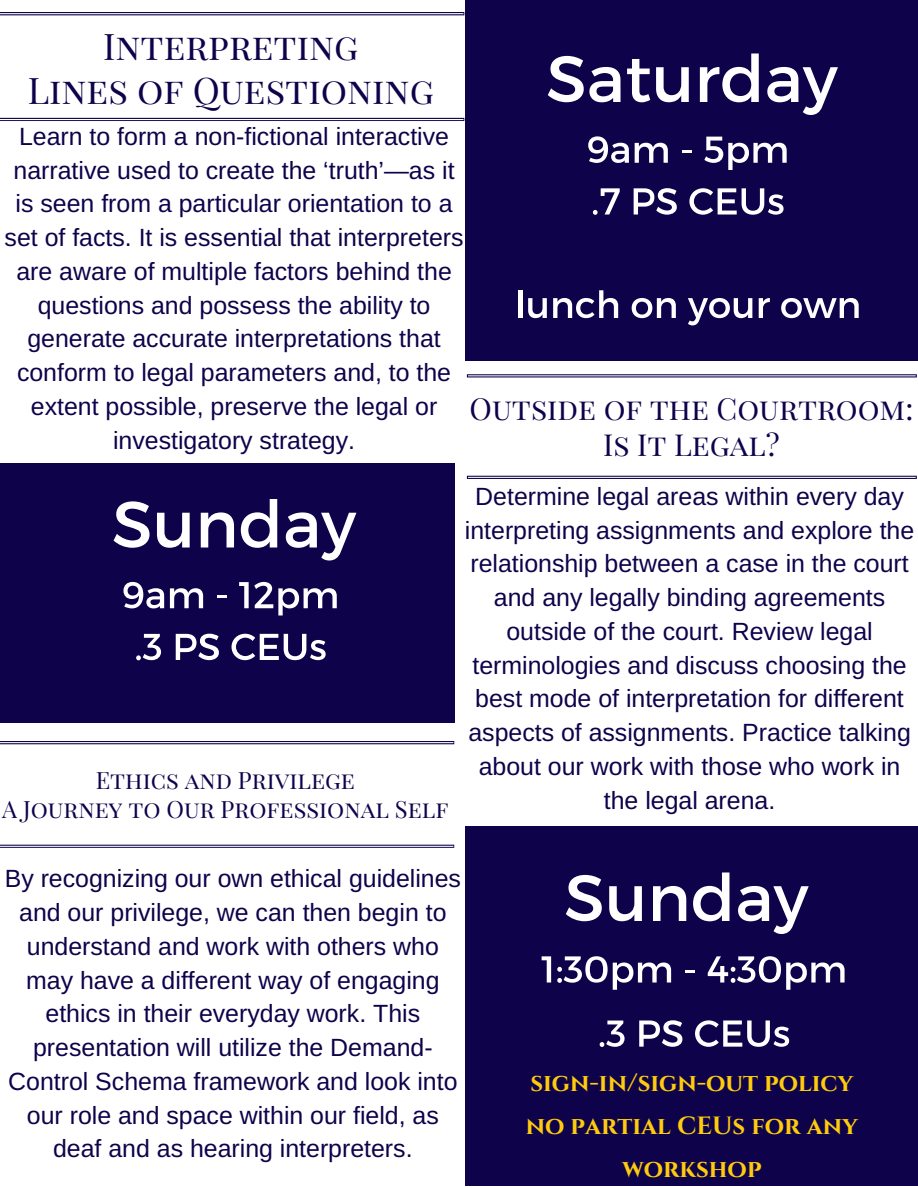
<style>
.page{position:relative;width:918px;height:1188px;background:#fff}
.page>*{position:absolute;margin:0;border:0;box-sizing:border-box;transform-origin:0 0}
.t1{font:36.6px/43.8px "Playfair Display SC";color:#0e034b;text-align:center}
.t2{font:30.3px/36px "Playfair Display SC";color:#0e034b;text-align:center}
.t3{font:24.9px/33.8px "Arimo";color:#0e034b;text-align:center}
.t4{font:700 24.9px/42.8px "Cinzel";color:#ffcb0d;text-align:center}
.t5{font:23.85px/28.2px "Playfair Display SC";color:#0e034b;text-align:center}
</style>
<div class="page">
<div style="left:0;top:0;width:918px;height:1186px;background:#0e034b"></div>
<div style="left:0;top:0;width:465px;height:463px;background:#fff"></div>
<div style="left:456px;top:361px;width:462px;height:464px;background:#fff"></div>
<div style="left:0;top:723px;width:465px;height:463px;background:#fff"></div>
<svg style="left:0;top:12px;width:465px;height:3px"></svg>
<svg style="left:0;top:118px;width:465px;height:3px"></svg>
<svg style="left:467px;top:374px;width:450px;height:3px"></svg>
<svg style="left:467px;top:476px;width:450px;height:3px"></svg>
<svg style="left:0;top:741px;width:454px;height:3px"></svg>
<svg style="left:0;top:845px;width:454px;height:3px"></svg>
<svg style="left:548px;top:56px;width:73px;height:46px"></svg>
<svg style="left:627px;top:59px;width:23px;height:43px"></svg>
<svg style="left:656px;top:67px;width:33px;height:35px"></svg>
<svg style="left:700px;top:53px;width:59px;height:49px"></svg>
<svg style="left:767px;top:67px;width:71px;height:48px"></svg>
<svg style="left:114px;top:501px;width:36px;height:47px"></svg>
<svg style="left:157px;top:513px;width:33px;height:35px"></svg>
<svg style="left:201px;top:512px;width:33px;height:36px"></svg>
<svg style="left:241px;top:499px;width:36px;height:49px"></svg>
<svg style="left:286px;top:512px;width:70px;height:49px"></svg>
<svg style="left:566px;top:875px;width:36px;height:46px"></svg>
<svg style="left:609px;top:886px;width:33px;height:35px"></svg>
<svg style="left:653px;top:886px;width:33px;height:35px"></svg>
<svg style="left:693px;top:872px;width:36px;height:49px"></svg>
<svg style="left:738px;top:886px;width:71px;height:48px"></svg>
<svg style="left:588px;top:136px;width:41px;height:27px"></svg>
<svg style="left:635px;top:143px;width:33px;height:20px"></svg>
<svg style="left:682px;top:150px;width:9px;height:3px"></svg>
<svg style="left:704px;top:137px;width:83px;height:33px"></svg>
<svg style="left:593px;top:188px;width:27px;height:27px"></svg>
<svg style="left:634px;top:188px;width:43px;height:27px"></svg>
<svg style="left:689px;top:188px;width:95px;height:27px"></svg>
<hr style="left:518px;top:290px;width:4px;height:28px;background:#fff">
<svg style="left:528px;top:298px;width:19px;height:20px"></svg>
<svg style="left:553px;top:290px;width:65px;height:28px"></svg>
<svg style="left:632px;top:298px;width:44px;height:20px"></svg>
<svg style="left:688px;top:298px;width:64px;height:27px"></svg>
<svg style="left:759px;top:298px;width:11px;height:20px"></svg>
<svg style="left:781px;top:298px;width:78px;height:20px"></svg>
<svg style="left:123px;top:582px;width:41px;height:26px"></svg>
<svg style="left:170px;top:588px;width:33px;height:20px"></svg>
<svg style="left:218px;top:595px;width:9px;height:3px"></svg>
<svg style="left:239px;top:582px;width:98px;height:33px"></svg>
<svg style="left:136px;top:634px;width:25px;height:26px"></svg>
<svg style="left:176px;top:634px;width:43px;height:26px"></svg>
<svg style="left:232px;top:634px;width:94px;height:26px"></svg>
<svg style="left:542px;top:956px;width:9px;height:27px"></svg>
<svg style="left:557px;top:956px;width:114px;height:34px"></svg>
<svg style="left:686px;top:970px;width:9px;height:3px"></svg>
<svg style="left:708px;top:956px;width:137px;height:34px"></svg>
<svg style="left:600px;top:1021px;width:25px;height:26px"></svg>
<svg style="left:639px;top:1020px;width:43px;height:27px"></svg>
<svg style="left:695px;top:1020px;width:94px;height:27px"></svg>
<h1 class="t1" style="left:28px;top:23px;width:408px">Interpreting<br>Lines of Questioning</h1>
<p class="t3" style="left:5px;top:119px;width:460px">Learn to form a non-fictional interactive narrative used to create the ‘truth’—as it is seen from a particular orientation to a set of facts. It is essential that interpreters are aware of multiple factors behind the questions and possess the ability to generate accurate interpretations that conform to legal parameters and, to the extent possible, preserve the legal or investigatory strategy.</p>
<p class="t2" style="left:470px;top:390px;width:445px">Outside of the Courtroom:<br>Is It Legal?</p>
<p class="t5" style="left:2px;top:765px;width:448px">Ethics and Privilege<br>A Journey to Our Professional Self</p>
<p class="t3" style="left:465px;top:479px;width:451px">Determine legal areas within every day interpreting assignments and explore the relationship between a case in the court and any legally binding agreements outside of the court. Review legal terminologies and discuss choosing the best mode of interpretation for different aspects of assignments. Practice talking about our work with those who work in the legal arena.</p>
<p class="t3" style="left:5px;top:862px;width:458px">By recognizing our own ethical guidelines and our privilege, we can then begin to understand and work with others who may have a different way of engaging ethics in their everyday work. This presentation will utilize the Demand-Control Schema framework and look into our role and space within our field, as deaf and as hearing interpreters.</p>
<p class="t4" style="left:526px;top:1063px;width:334px">sign-in/sign-out policy no partial CEUs for any workshop</p>
</div>
